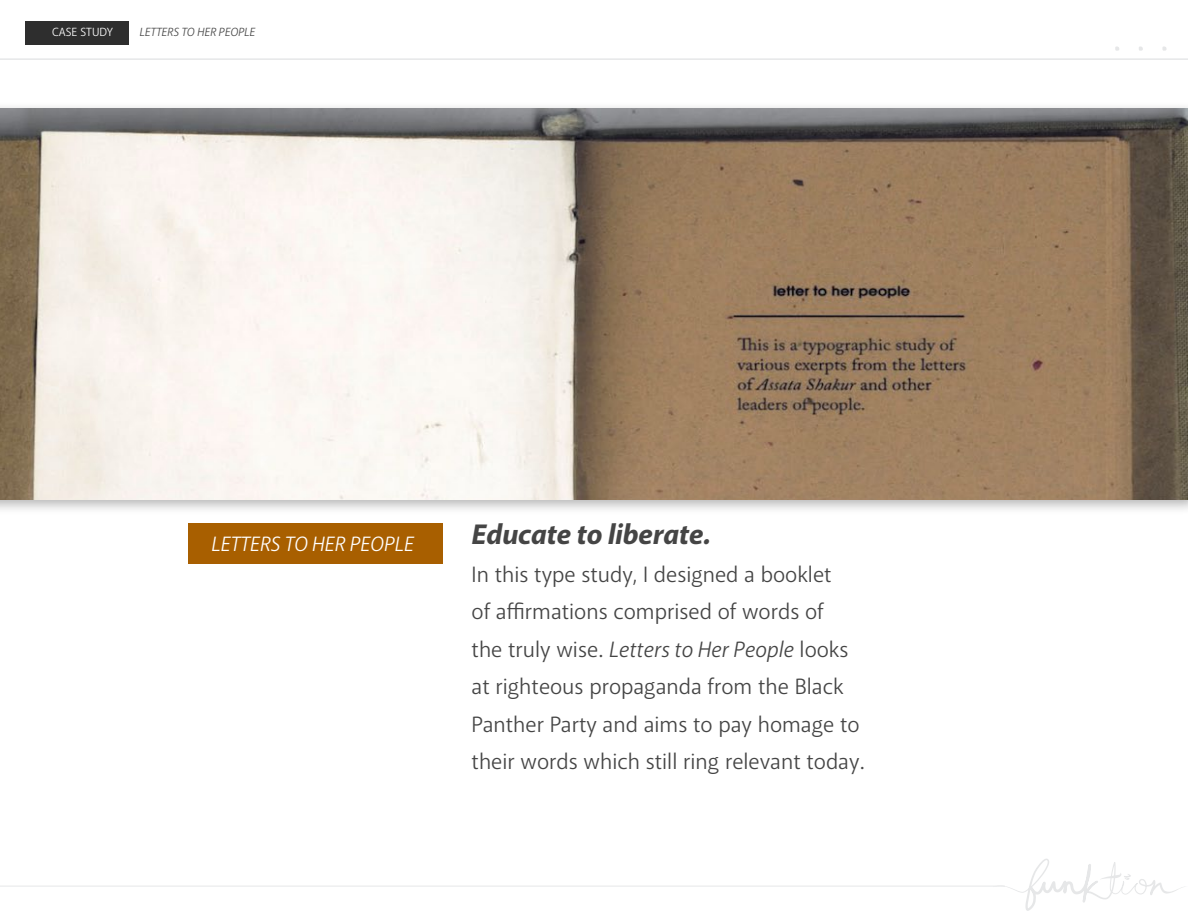
<style>
.page{position:relative;width:1188px;height:918px;background:#fff}
.page>*{position:absolute;margin:0;border:0;box-sizing:border-box;transform-origin:0 0}
.t1{font:italic 800 28.5px "Akagi";color:#454545}
.t2{font:22.5px/37.5px "Akagi";color:#454545}
.t3{font:italic 21px "Akagi";color:#fff}
.t4{font:italic 12px "Akagi";color:#454545}
.t5{font:12px "Akagi";color:#fff}
.s1{font-style:italic}
</style>
<div class="page">
<div style="left:0;top:101px;width:1188px;height:415px;background:#000;opacity:.3"></div>
<img style="left:0;top:108px;width:1188px;height:392px">
<div style="left:26px;top:21px;width:103px;height:23px;background:#2e2e2e"></div>
<hr style="left:0;top:886px;width:1005px;height:1px;background:#e6e7e8">
<hr style="left:0;top:58px;width:1188px;height:2px;background:#e6e7e8">
<svg style="left:1139px;top:46px;width:4px;height:5px"></svg>
<svg style="left:1115px;top:46px;width:4px;height:5px"></svg>
<svg style="left:1162px;top:46px;width:5px;height:5px"></svg>
<svg style="left:995px;top:859px;width:188px;height:52px"></svg>
<div style="left:188px;top:523px;width:255px;height:40px;background:#a85f00"></div>
<p class="t5" style="left:52px;top:25px;width:62px">CASE STUDY</p>
<p class="t4" style="left:140px;top:25px;width:117px">LETTERS TO HER PEOPLE</p>
<p class="t3" style="left:211px;top:531px;width:204px">LETTERS TO HER PEOPLE</p>
<p class="t1" style="left:472px;top:517px;width:241px">Educate to liberate.</p>
<p class="t2" style="left:472px;top:555px;width:394px">In this type study, I designed a booklet<br>of affirmations comprised of words of<br>the truly wise. <span class="s1">Letters to Her People</span> looks at righteous propaganda from the Black Panther Party and aims to pay homage to their words which still ring relevant today.</p>
</div>
